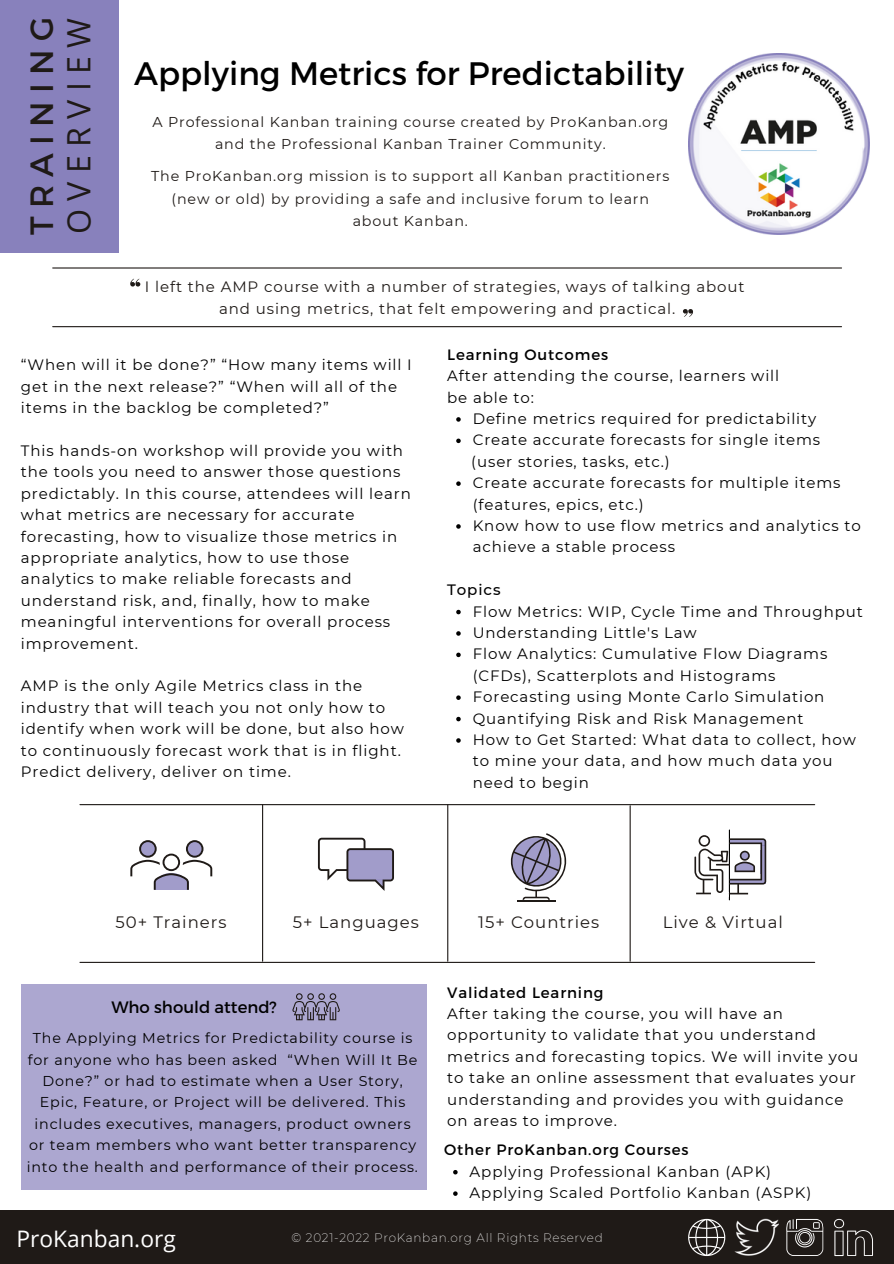
<style>
.page{position:relative;width:894px;height:1264px;background:#fff}
.page>*{position:absolute;margin:0;border:0;box-sizing:border-box;transform-origin:0 0}
.t1{font:32.4px "Montserrat";color:#000}
.t2{font:32.25px "Montserrat";letter-spacing:.26em;color:#1f1a17}
.t3{font:32.25px "Open Sans";letter-spacing:.26em;color:#1f1a17}
.t4{font:22.65px "Open Sans";color:#fff}
.t5{font:16.5px "Montserrat";letter-spacing:.06em;color:#1f1a17}
.t6{font:16.5px "Montserrat";color:#000}
.t7{font:15px/21.5px "Montserrat";letter-spacing:.06em;color:#000}
.t8{font:15px/21.5px "Montserrat";letter-spacing:.06em;color:#1f1a17;text-align:center}
.t9{font:500 15px "Montserrat";letter-spacing:.06em;color:#000}
.t10{font:14.25px/21.5px "Montserrat";letter-spacing:.06em;color:#000;text-align:center}
.t11{font:14.25px/22.5px "Montserrat";letter-spacing:.06em;color:#1f1a17;text-align:center}
.t12{font:200 12px "Montserrat";letter-spacing:.06em;color:#fff}
</style>
<div class="page">
<div style="left:0;top:0;width:118px;height:252px;background:#8881bc"></div>
<div style="left:0;top:1210px;width:893px;height:53px;background:#1f1a17"></div>
<svg style="left:786px;top:1219px;width:37px;height:36px"></svg>
<svg style="left:834px;top:1218px;width:38px;height:37px"></svg>
<img style="left:734px;top:1218px;width:44px;height:37px">
<svg style="left:688px;top:1218px;width:37px;height:37px"></svg>
<hr style="left:53px;top:267px;width:788px;height:1px;background:#1f1a17">
<hr style="left:53px;top:326px;width:788px;height:1px;background:#1f1a17">
<svg style="left:130px;top:279px;width:10px;height:7px"></svg>
<svg style="left:682px;top:309px;width:10px;height:8px"></svg>
<div style="left:21px;top:984px;width:405px;height:205px;background:#aca7d0"></div>
<svg style="left:292px;top:993px;width:48px;height:27px"></svg>
<svg style="left:456px;top:417px;width:4px;height:4px"></svg>
<svg style="left:456px;top:438px;width:4px;height:5px"></svg>
<svg style="left:456px;top:481px;width:4px;height:5px"></svg>
<svg style="left:456px;top:524px;width:4px;height:4px"></svg>
<svg style="left:456px;top:610px;width:4px;height:4px"></svg>
<svg style="left:456px;top:631px;width:4px;height:4px"></svg>
<svg style="left:456px;top:652px;width:4px;height:5px"></svg>
<svg style="left:456px;top:695px;width:4px;height:5px"></svg>
<svg style="left:456px;top:716px;width:4px;height:5px"></svg>
<svg style="left:456px;top:738px;width:4px;height:4px"></svg>
<svg style="left:453px;top:1170px;width:4px;height:4px"></svg>
<svg style="left:453px;top:1191px;width:4px;height:4px"></svg>
<hr style="left:80px;top:804px;width:734px;height:1px;background:#1f1a17">
<hr style="left:80px;top:961px;width:734px;height:1px;background:#1f1a17">
<hr style="left:447px;top:804px;width:1px;height:157px;background:#1f1a17">
<hr style="left:629px;top:805px;width:1px;height:156px;background:#1f1a17">
<hr style="left:262px;top:804px;width:1px;height:157px;background:#1f1a17">
<hr style="left:517px;top:900px;width:38px;height:2px;background:#1f1a17">
<svg style="left:510px;top:833px;width:57px;height:66px"></svg>
<svg style="left:130px;top:840px;width:82px;height:50px"></svg>
<svg style="left:318px;top:837px;width:76px;height:54px"></svg>
<hr style="left:728px;top:830px;width:1px;height:69px;background:#000">
<svg style="left:694px;top:835px;width:72px;height:62px"></svg>
<img style="left:688px;top:53px;width:181px;height:181px">
<h2 class="t2" style="left:21px;top:235px;width:220px;rotate:-90deg">TRAINING</h2>
<h2 class="t3" style="left:56px;top:234px;width:218px;rotate:-90deg">OVERVIEW</h2>
<h1 class="t1" style="left:134px;top:52px;width:551px">Applying Metrics for Predictability</h1>
<p class="t11" style="left:152px;top:110px;width:517px">A Professional Kanban training course created by ProKanban.org and the Professional Kanban Trainer Community.</p>
<p class="t11" style="left:151px;top:165px;width:519px">The ProKanban.org mission is to support all Kanban practitioners (new or old) by providing a safe and inclusive forum to learn about Kanban.</p>
<p class="t8" style="left:145px;top:276px;width:601px">I left the AMP course with a number of strategies, ways of talking about and using metrics, that felt empowering and practical.</p>
<p class="t7" style="left:21px;top:354px;width:392px">“When will it be done?” “How many items will I get in the next release?” “When will all of the items in the backlog be completed?”</p>
<p class="t7" style="left:21px;top:440px;width:391px">This hands-on workshop will provide you with the tools you need to answer those questions predictably. In this course, attendees will learn what metrics are necessary for accurate forecasting, how to visualize those metrics in appropriate analytics, how to use those analytics to make reliable forecasts and understand risk, and, finally, how to make meaningful interventions for overall process improvement.</p>
<p class="t7" style="left:21px;top:675px;width:384px">AMP is the only Agile Metrics class in the industry that will teach you not only how to identify when work will be done, but also how to continuously forecast work that is in flight.<br>Predict delivery, deliver on time.</p>
<p class="t7" style="left:447px;top:343px;width:333px">Learning Outcomes<br>After attending the course, learners will be able to:</p>
<p class="t7" style="left:472px;top:408px;width:349px">Define metrics required for predictability<br>Create accurate forecasts for single items</p>
<p class="t7" style="left:472px;top:472px;width:389px">Create accurate forecasts for multiple items (features, epics, etc.)<br>Know how to use flow metrics and analytics to achieve a stable process</p>
<p class="t7" style="left:471px;top:450px;width:200px">(user stories, tasks, etc.)</p>
<p class="t9" style="left:447px;top:580px;width:55px">Topics</p>
<p class="t7" style="left:472px;top:600px;width:391px">Flow Metrics: WIP, Cycle Time and Throughput Understanding Little's Law<br>Flow Analytics: Cumulative Flow Diagrams (CFDs), Scatterplots and Histograms Forecasting using Monte Carlo Simulation Quantifying Risk and Risk Management<br>How to Get Started: What data to collect, how to mine your data, and how much data you need to begin</p>
<p class="t5" style="left:115px;top:912px;width:112px">50+ Trainers</p>
<p class="t5" style="left:292px;top:912px;width:128px">5+ Languages</p>
<p class="t5" style="left:478px;top:912px;width:123px">15+ Countries</p>
<p class="t5" style="left:662px;top:912px;width:121px">Live &amp; Virtual</p>
<p class="t6" style="left:111px;top:996px;width:167px">Who should attend?</p>
<p class="t10" style="left:27px;top:1027px;width:392px">The Applying Metrics for Predictability course is for anyone who has been asked “When Will It Be Done?” or had to estimate when a User Story, Epic, Feature, or Project will be delivered. This includes executives, managers, product owners or team members who want better transparency into the health and performance of their process.</p>
<p class="t7" style="left:447px;top:980px;width:412px">Validated Learning<br>After taking the course, you will have an opportunity to validate that you understand metrics and forecasting topics. We will invite you to take an online assessment that evaluates your understanding and provides you with guidance on areas to improve.</p>
<p class="t7" style="left:469px;top:1160px;width:343px">Applying Professional Kanban (APK)<br>Applying Scaled Portfolio Kanban (ASPK)</p>
<p class="t7" style="left:444px;top:1138px;width:246px">Other ProKanban.org Courses</p>
<h3 class="t4" style="left:17px;top:1222px;width:161px">ProKanban.org</h3>
<p class="t12" style="left:291px;top:1230px;width:312px">© 2021-2022 ProKanban.org All Rights Reserved</p>
</div>
